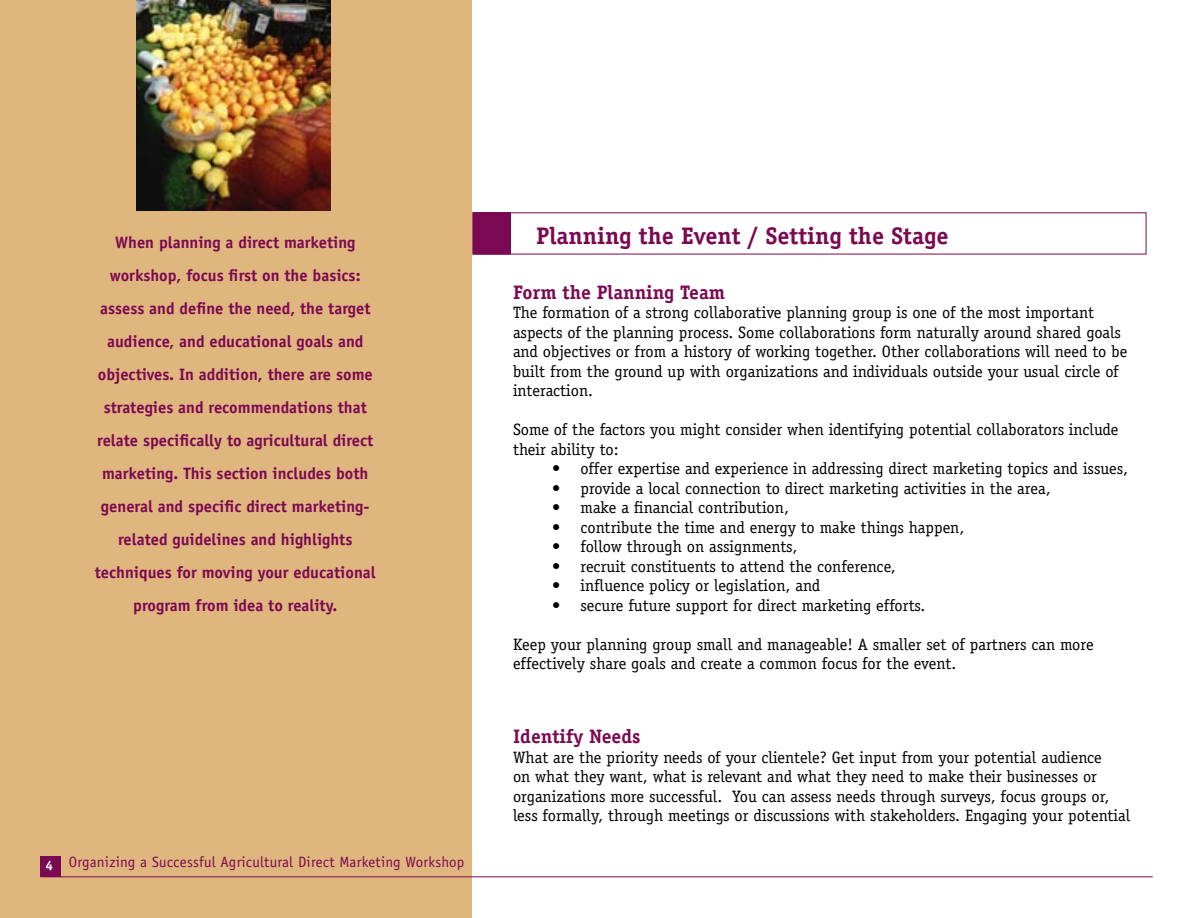
<style>
.page{position:relative;width:1188px;height:918px;background:#fff}
.page>*{position:absolute;margin:0;border:0;box-sizing:border-box;transform-origin:0 0}
.Section_Header{font:700 24px "Officina Serif";color:#7b0951}
.SubHead1{font:700 19.5px "Officina Serif";color:#7b0951}
.Body{font:16.5px/19.5px "Officina Serif";color:#000}
.t1{font:700 16.5px/33px "Officina Sans";color:#7b0951;text-align:center}
.t2{font:15px "Officina Sans";letter-spacing:.015em;color:#7b0951}
.t3{font:700 13.5px "Officina Sans";color:#fff}
</style>
<div class="page">
<div style="left:0;top:0;width:472px;height:918px;background:#e0b67f"></div>
<div style="left:473px;top:213px;width:37px;height:41px;background:#7b0951"></div>
<div style="left:472px;top:212px;width:39px;height:42px;border:1px solid #7b0951"></div>
<img style="left:136px;top:0;width:194px;height:210px">
<hr style="left:40px;top:876px;width:1113px;height:1px;background:#7b0951">
<div style="left:40px;top:856px;width:21px;height:21px;background:#7b0951"></div>
<p class="t1" style="left:115px;top:226px;width:242px">When planning a direct marketing</p>
<p class="Section_Header" style="left:536px;top:220px;width:414px">Planning the Event / Setting the Stage</p>
<p class="t1" style="left:95px;top:259px;width:282px">workshop, focus first on the basics: assess and define the need, the target audience, and educational goals and objectives. In addition, there are some strategies and recommendations that relate specifically to agricultural direct marketing. This section includes both general and specific direct marketing&shy;related guidelines and highlights techniques for moving your educational program from idea to reality.</p>
<p class="SubHead1" style="left:513px;top:280px;width:214px">Form the Planning Team</p>
<p class="Body" style="left:513px;top:303px;width:616px">The formation of a strong collaborative planning group is one of the most important aspects of the planning process. Some collaborations form naturally around shared goals and objectives or from a history of working together. Other collaborations will need to be built from the ground up with organizations and individuals outside your usual circle of interaction.</p>
<p class="Body" style="left:513px;top:420px;width:607px">Some of the factors you might consider when identifying potential collaborators include their ability to:</p>
<p class="Body" style="left:552px;top:459px;width:577px">• offer expertise and experience in addressing direct marketing topics and issues,</p>
<p class="Body" style="left:552px;top:479px;width:500px">• provide a local connection to direct marketing activities in the area,</p>
<p class="Body" style="left:552px;top:498px;width:238px">• make a financial contribution,</p>
<p class="Body" style="left:552px;top:518px;width:414px">• contribute the time and energy to make things happen,</p>
<p class="Body" style="left:552px;top:537px;width:247px">• follow through on assignments,</p>
<p class="Body" style="left:552px;top:557px;width:345px">• recruit constituents to attend the conference,</p>
<p class="Body" style="left:552px;top:576px;width:270px">• influence policy or legislation, and</p>
<p class="Body" style="left:552px;top:596px;width:375px">• secure future support for direct marketing efforts.</p>
<p class="Body" style="left:513px;top:635px;width:582px">Keep your planning group small and manageable! A smaller set of partners can more effectively share goals and create a common focus for the event.</p>
<p class="t3" style="left:45px;top:857px;width:9px">4</p>
<p class="t2" style="left:69px;top:854px;width:397px">Organizing a Successful Agricultural Direct Marketing Workshop</p>
<p class="SubHead1" style="left:513px;top:724px;width:129px">Identify Needs</p>
<p class="Body" style="left:513px;top:747px;width:619px">What are the priority needs of your clientele? Get input from your potential audience<br>on what they want, what is relevant and what they need to make their businesses or organizations more successful. You can assess needs through surveys, focus groups or, less formally, through meetings or discussions with stakeholders. Engaging your potential</p>
</div>
